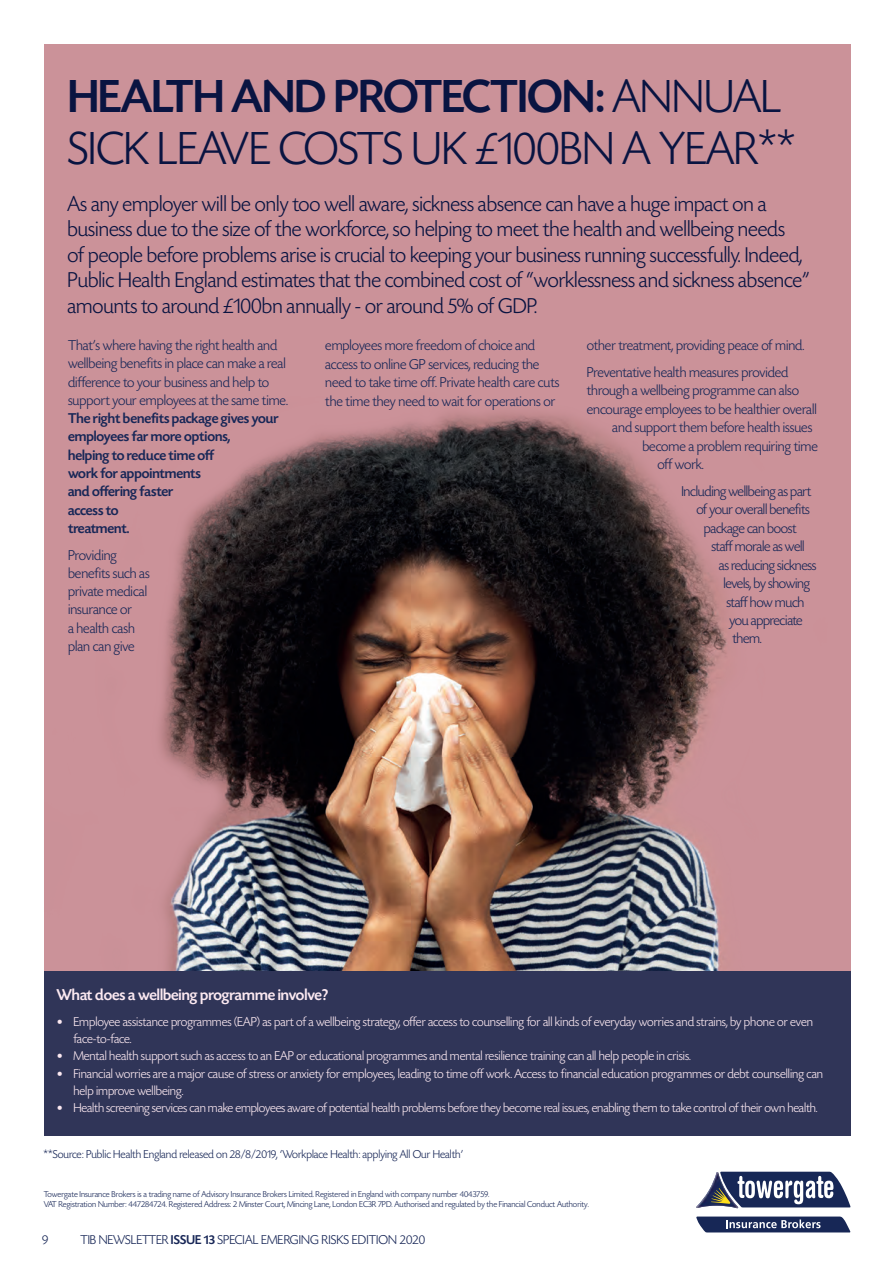
<style>
.page{position:relative;width:893px;height:1263px;background:#fff}
.page>*{position:absolute;margin:0;border:0;box-sizing:border-box;transform-origin:0 0}
.t1{font:300 48.75px/51.4px "Today SHOP";color:#091441}
.t2{font:300 22.5px/25.5px "Today SHOP";color:#091441}
.t3{font:500 16.5px "Today SHOP";color:#fce9f1}
.t4{font:300 15px/18.3px "Today SHOP";color:#182757}
.t5{font:500 15px/18.3px "Today SHOP";color:#182757}
.t6{font:300 15px "Today SHOP";letter-spacing:-.025em;color:#182757}
.t7{font:300 13.5px/17.2px "Today SHOP";color:#fce9f1}
.t8{font:300 13.5px "Today SHOP";letter-spacing:.01em;color:#182757}
.t9{font:300 12px "Today SHOP";color:#182757}
.t10{font:300 9px/10.8px "Today SHOP";color:#182757}
.s1{font-weight:500}
.s2{font-family:"Calibri";font-weight:400}
</style>
<div class="page">
<svg style="left:696px;top:1172px;width:154px;height:36px"></svg>
<svg style="left:696px;top:1216px;width:154px;height:16px"></svg>
<div style="left:44px;top:45px;width:806px;height:1091px;background:#cb9299"></div>
<img style="left:44px;top:413px;width:806px;height:559px">
<div style="left:44px;top:972px;width:806px;height:164px;background:#303558"></div>
<h1 class="t1" style="left:68px;top:72px;width:729px"><span class="s1">HEALTH AND PROTECTION:</span> ANNUAL<br>SICK LEAVE COSTS UK £100BN A YEAR**</h1>
<p class="t2" style="left:68px;top:191px;width:743px">As any employer will be only too well aware, sickness absence can have a huge impact on a business due to the size of the workforce, so helping to meet the health and wellbeing needs<br>of people before problems arise is crucial to keeping your business running successfully. Indeed, Public Health England estimates that the combined cost of “worklessness and sickness absence” amounts to around £100bn annually - or around 5% of GDP.</p>
<p class="t4" style="left:68px;top:337px;width:221px">That’s where having the right health and wellbeing benefits in place can make a real difference to your business and help to support your employees at the same time.</p>
<p class="t5" style="left:68px;top:410px;width:212px">The right benefits package gives your employees far more options,<br>helping to reduce time off<br>work for appointments<br>and offering faster<br>access to<br>treatment.</p>
<p class="t4" style="left:68px;top:546px;width:83px">Providing benefits such as private medical insurance or<br>a health cash plan can give</p>
<p class="t4" style="left:325px;top:336px;width:236px">employees more freedom of choice and access to online GP services, reducing the need to take time off. Private health care cuts the time they need to wait for operations or</p>
<p class="t4" style="left:587px;top:332px;width:219px;line-height:27px">other treatment, providing peace of mind.<br>Preventative health measures provided</p>
<p class="t4" style="left:587px;top:382px;width:214px">through a wellbeing programme can also</p>
<p class="t4" style="left:587px;top:400px;width:231px">encourage employees to be healthier overall</p>
<p class="t4" style="left:612px;top:419px;width:201px">and support them before health issues</p>
<p class="t4" style="left:642px;top:437px;width:177px">become a problem requiring time</p>
<p class="t4" style="left:657px;top:456px;width:48px">off work.</p>
<p class="t4" style="left:681px;top:483px;width:131px">Including wellbeing as part</p>
<p class="t4" style="left:696px;top:501px;width:115px">of your overall benefits</p>
<p class="t4" style="left:704px;top:519px;width:94px">package can boost</p>
<p class="t4" style="left:711px;top:538px;width:95px">staff morale as well</p>
<p class="t4" style="left:719px;top:556px;width:99px">as reducing sickness</p>
<p class="t4" style="left:723px;top:575px;width:88px">levels, by showing</p>
<p class="t6" style="left:726px;top:594px;width:79px">staff how much</p>
<p class="t4" style="left:729px;top:612px;width:75px">you appreciate</p>
<p class="t4" style="left:732px;top:630px;width:31px">them.</p>
<p class="t3" style="left:56px;top:986px;width:274px">What does a wellbeing programme involve?</p>
<p class="t7" style="left:73px;top:1013px;width:741px;text-indent:-17px"><span class="s2">•</span> Employee assistance programmes (EAP) as part of a wellbeing strategy, offer access to counselling for all kinds of everyday worries and strains, by phone or even face-to-face.</p>
<p class="t7" style="left:56px;top:1048px;width:636px"><span class="s2">•</span> Mental health support such as access to an EAP or educational programmes and mental resilience training can all help people in crisis.</p>
<p class="t7" style="left:73px;top:1065px;width:751px;text-indent:-17px"><span class="s2">•</span> Financial worries are a major cause of stress or anxiety for employees, leading to time off work. Access to financial education programmes or debt counselling can help improve wellbeing.</p>
<p class="t7" style="left:56px;top:1100px;width:763px"><span class="s2">•</span> Health screening services can make employees aware of potential health problems before they become real issues, enabling them to take control of their own health.</p>
<p class="t9" style="left:44px;top:1148px;width:421px">**Source: Public Health England released on 28/8/2019, ‘Workplace Health: applying All Our Health’</p>
<p class="t10" style="left:44px;top:1188px;width:546px">Towergate Insurance Brokers is a trading name of Advisory Insurance Brokers Limited. Registered in England with company number 4043759.<br>VAT Registration Number: 447284724. Registered Address: 2 Minster Court, Mincing Lane, London EC3R 7PD. Authorised and regulated by the Financial Conduct Authority.</p>
<p class="t8" style="left:42px;top:1232px;width:8px">9</p>
<p class="t8" style="left:80px;top:1232px;width:346px">TIB NEWSLETTER <span class="s1">ISSUE 13</span> SPECIAL EMERGING RISKS EDITION 2020</p>
</div>
